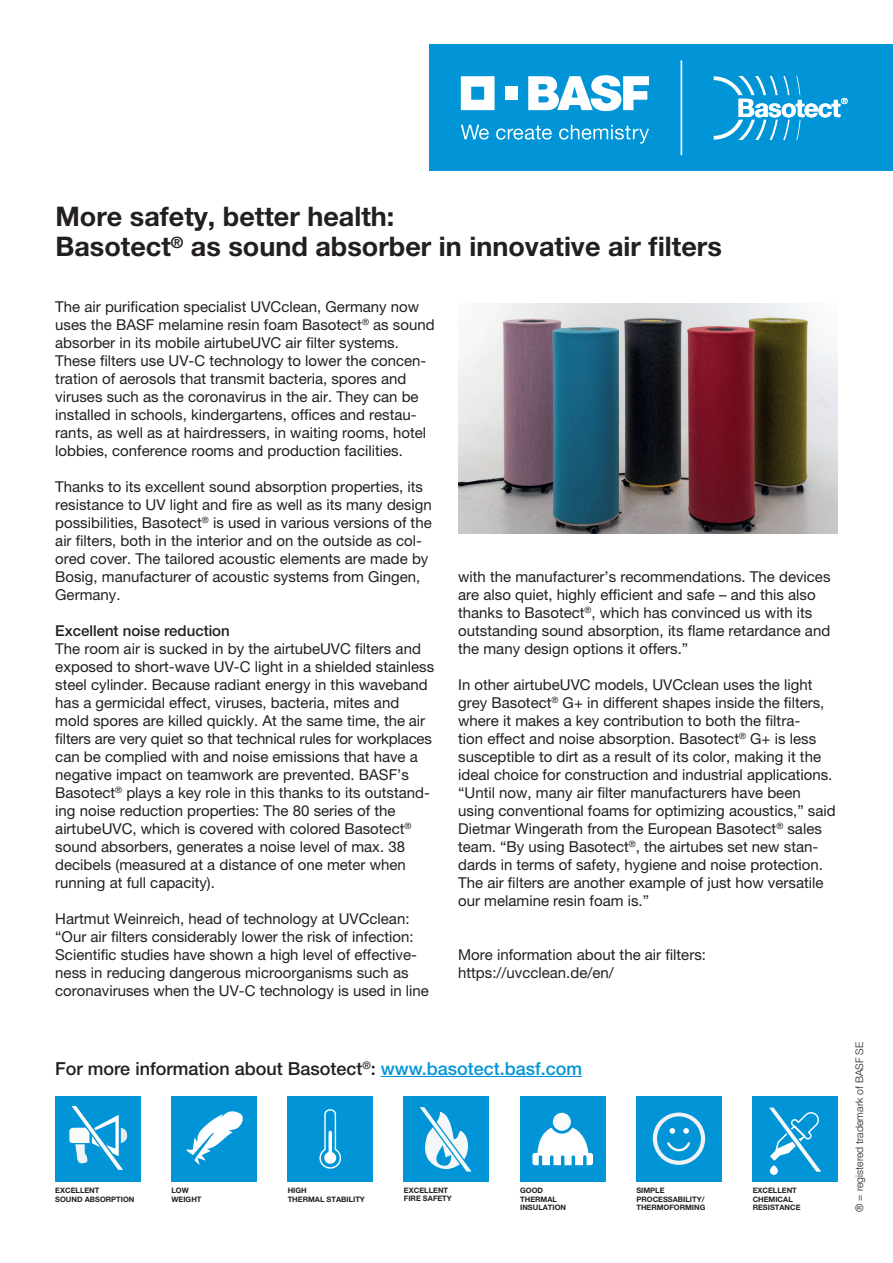
<style>
.page{position:relative;width:893px;height:1263px;background:#fff}
.page>*{position:absolute;margin:0;border:0;box-sizing:border-box;transform-origin:0 0}
.t1{font:700 27px/30px "Helvetica Neue LT Pro";color:#231f20}
.t2{font:700 25.35px "Helvetica Neue LT Pro";letter-spacing:-.03em;color:#fff}
.t3{font:500 18px "Helvetica Neue LT Pro";color:#231f20}
.t4{font:15px/18px "Helvetica Neue LT Pro";color:#231f20}
.t5{font:500 15px "Helvetica Neue LT Pro";color:#231f20}
.t6{font:300 10.5px "Helvetica Neue LT Pro";color:#231f20}
.t7{font:300 8.4px "Helvetica Neue LT Pro";color:#fff}
.t8{font:700 7.5px/8.2px "Helvetica Neue LT Pro";color:#231f20}
.s1{color:#0195d7}
</style>
<div class="page">
<div style="left:429px;top:45px;width:464px;height:126px;background:#0195d7"></div>
<svg style="left:461px;top:76px;width:34px;height:34px"></svg>
<div style="left:505px;top:87px;width:13px;height:13px;background:#fff"></div>
<svg style="left:528px;top:75px;width:121px;height:36px"></svg>
<svg style="left:461px;top:125px;width:28px;height:15px"></svg>
<svg style="left:496px;top:126px;width:56px;height:14px"></svg>
<svg style="left:559px;top:125px;width:90px;height:19px"></svg>
<svg style="left:714px;top:76px;width:86px;height:64px"></svg>
<hr style="left:681px;top:60px;width:1px;height:95px;background:#fff">
<div style="left:55px;top:1096px;width:85px;height:85px;background:#0195d7"></div>
<svg style="left:69px;top:1105px;width:58px;height:65px"></svg>
<div style="left:171px;top:1096px;width:86px;height:85px;background:#0195d7"></div>
<svg style="left:186px;top:1111px;width:57px;height:54px"></svg>
<div style="left:288px;top:1096px;width:85px;height:85px;background:#0195d7"></div>
<svg style="left:319px;top:1109px;width:23px;height:60px"></svg>
<svg style="left:328px;top:1131px;width:4px;height:24px"></svg>
<div style="left:404px;top:1096px;width:85px;height:85px;background:#0195d7"></div>
<svg style="left:420px;top:1107px;width:52px;height:65px"></svg>
<div style="left:520px;top:1096px;width:85px;height:85px;background:#0195d7"></div>
<svg style="left:532px;top:1112px;width:61px;height:54px"></svg>
<svg style="left:583px;top:1155px;width:4px;height:12px"></svg>
<div style="left:636px;top:1096px;width:85px;height:85px;background:#0195d7"></div>
<svg style="left:653px;top:1112px;width:52px;height:53px"></svg>
<div style="left:753px;top:1096px;width:85px;height:85px;background:#0195d7"></div>
<svg style="left:769px;top:1107px;width:53px;height:65px"></svg>
<svg style="left:770px;top:1165px;width:8px;height:10px"></svg>
<hr style="left:381px;top:1076px;width:201px;height:1px;background:#0195d7">
<img style="left:458px;top:303px;width:380px;height:231px">
<h2 class="t2" style="left:737px;top:92px;width:105px">Basotect</h2>
<p class="t7" style="left:841px;top:96px;width:8px">®</p>
<h1 class="t1" style="left:55px;top:201px;width:668px">More safety, better health:<br>Basotect<sup>®</sup> as sound absorber in innovative air filters</h1>
<p class="t4" style="left:55px;top:297px;width:381px">The air purification specialist UVCclean, Germany now uses the BASF melamine resin foam Basotect<sup>®</sup> as sound absorber in its mobile airtubeUVC air filter systems.<br>These filters use UV-C technology to lower the concen&shy;tration of aerosols that transmit bacteria, spores and viruses such as the coronavirus in the air. They can be installed in schools, kindergartens, offices and restau&shy;rants, as well as at hairdressers, in waiting rooms, hotel lobbies, conference rooms and production facilities.</p>
<p class="t4" style="left:55px;top:477px;width:378px">Thanks to its excellent sound absorption properties, its resistance to UV light and fire as well as its many design possibilities, Basotect<sup>®</sup> is used in various versions of the air filters, both in the interior and on the outside as col&shy;ored cover. The tailored acoustic elements are made by Bosig, manufacturer of acoustic systems from Gingen, Germany.</p>
<p class="t5" style="left:55px;top:622px;width:176px">Excellent noise reduction</p>
<p class="t4" style="left:55px;top:639px;width:380px">The room air is sucked in by the airtubeUVC filters and exposed to short-wave UV-C light in a shielded stainless steel cylinder. Because radiant energy in this waveband has a germicidal effect, viruses, bacteria, mites and mold spores are killed quickly. At the same time, the air filters are very quiet so that technical rules for workplaces can be complied with and noise emissions that have a negative impact on teamwork are prevented. BASF’s Basotect<sup>®</sup> plays a key role in this thanks to its outstand&shy;ing noise reduction properties: The 80 series of the airtubeUVC, which is covered with colored Basotect<sup>® </sup>sound absorbers, generates a noise level of max. 38 decibels (measured at a distance of one meter when running at full capacity).</p>
<p class="t4" style="left:55px;top:909px;width:375px">Hartmut Weinreich, head of technology at UVCclean: “Our air filters considerably lower the risk of infection:<br>Scientific studies have shown a high level of effective&shy;ness in reducing dangerous microorganisms such as coronaviruses when the UV-C technology is used in line</p>
<p class="t4" style="left:458px;top:567px;width:374px">with the manufacturer’s recommendations. The devices are also quiet, highly efficient and safe – and this also thanks to Basotect<sup>®</sup>, which has convinced us with its outstanding sound absorption, its flame retardance and the many design options it offers.”</p>
<p class="t4" style="left:458px;top:675px;width:379px">In other airtubeUVC models, UVCclean uses the light grey Basotect<sup>®</sup> G+ in different shapes inside the filters, where it makes a key contribution to both the filtra-<br>tion effect and noise absorption. Basotect<sup>®</sup> G+ is less susceptible to dirt as a result of its color, making it the ideal choice for construction and industrial applications. “Until now, many air filter manufacturers have been using conventional foams for optimizing acoustics,” said Dietmar Wingerath from the European Basotect<sup>®</sup> sales team. “By using Basotect<sup>®</sup>, the airtubes set new stan&shy;dards in terms of safety, hygiene and noise protection.<br>The air filters are another example of just how versatile our melamine resin foam is.”</p>
<p class="t4" style="left:458px;top:945px;width:249px">More information about the air filters: https://uvcclean.de/en/</p>
<p class="t3" style="left:55px;top:1057px;width:528px">For more information about Basotect<sup>®</sup>: <span class="s1">www.basotect.basf.com</span></p>
<p class="t8" style="left:55px;top:1186px;width:81px">EXCELLENT<br>SOUND ABSORPTION</p>
<p class="t8" style="left:171px;top:1186px;width:31px">LOW<br>WEIGHT</p>
<p class="t8" style="left:288px;top:1186px;width:79px">HIGH<br>THERMAL STABILITY</p>
<p class="t8" style="left:404px;top:1187px;width:49px;line-height:7.5px">EXCELLENT<br>FIRE SAFETY</p>
<p class="t8" style="left:520px;top:1186px;width:47px">GOOD<br>THERMAL<br>INSULATION</p>
<p class="t8" style="left:636px;top:1186px;width:71px">SIMPLE<br>PROCESSABILITY/<br>THERMOFORMING</p>
<p class="t8" style="left:753px;top:1186px;width:49px">EXCELLENT<br>CHEMICAL<br>RESISTANCE</p>
<p class="t6" style="left:853px;top:1212px;width:172px;rotate:-90deg">® = registered trademark of BASF SE</p>
</div>
